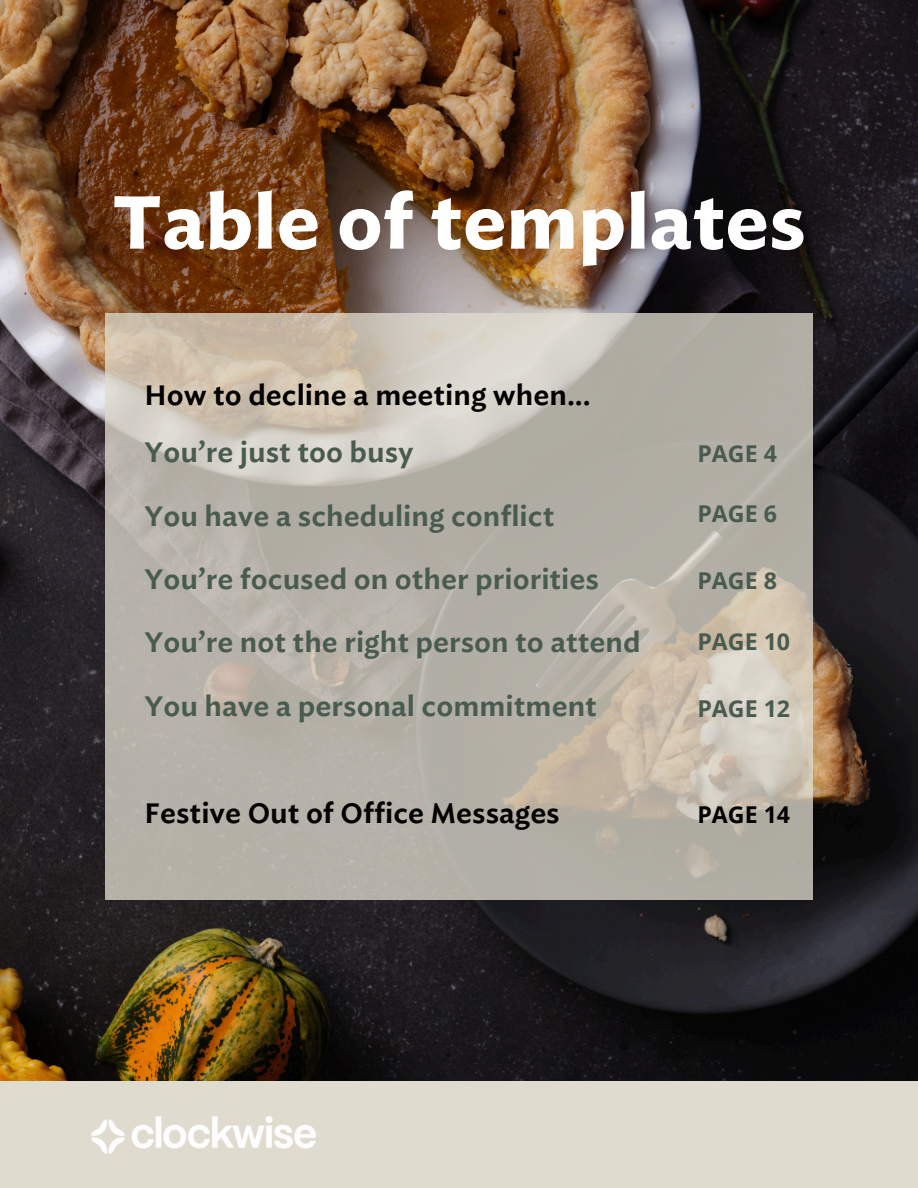
<style>
.page{position:relative;width:918px;height:1188px;background:#fff}
.page>*{position:absolute;margin:0;border:0;box-sizing:border-box;transform-origin:0 0}
.t1{font:700 71.85px "Ideal Sans S Sm";color:#fff}
.t2{font:600 27px "Ideal Sans S Sm";color:#495b4f}
.t3{font:600 27px "Ideal Sans S Sm";color:#000}
.t4{font:700 23.25px "Open Sans";color:#495b4f}
.t5{font:700 23.25px "Open Sans";color:#000}
</style>
<div class="page">
<img style="left:0;top:0;width:918px;height:1081px">
<svg style="left:105px;top:314px;width:708px;height:586px;background:#bbb6ab"></svg>
<div style="left:0;top:1081px;width:918px;height:107px;background:#dfdbce"></div>
<img style="left:92px;top:1116px;width:224px;height:37px">
<h1 class="t1" style="left:112px;top:180px;width:695px">Table of templates</h1>
<h2 class="t3" style="left:145px;top:379px;width:448px">How to decline a meeting when...</h2>
<h2 class="t2" style="left:145px;top:436px;width:271px">You’re just too busy</h2>
<h2 class="t4" style="left:697px;top:437px;width:81px">PAGE 4</h2>
<h2 class="t2" style="left:145px;top:500px;width:411px">You have a scheduling conflict</h2>
<h2 class="t2" style="left:145px;top:563px;width:456px">You’re focused on other priorities</h2>
<p class="t2" style="left:145px;top:627px;width:498px">You’re not the right person to attend</p>
<p class="t2" style="left:145px;top:690px;width:454px">You have a personal commitment</p>
<p class="t4" style="left:697px;top:497px;width:81px">PAGE 6</p>
<p class="t4" style="left:697px;top:564px;width:81px">PAGE 8</p>
<p class="t4" style="left:697px;top:625px;width:94px">PAGE 10</p>
<p class="t4" style="left:697px;top:692px;width:94px">PAGE 12</p>
<h2 class="t3" style="left:145px;top:797px;width:417px">Festive Out of Office Messages</h2>
<h2 class="t5" style="left:697px;top:799px;width:94px">PAGE 14</h2>
</div>
